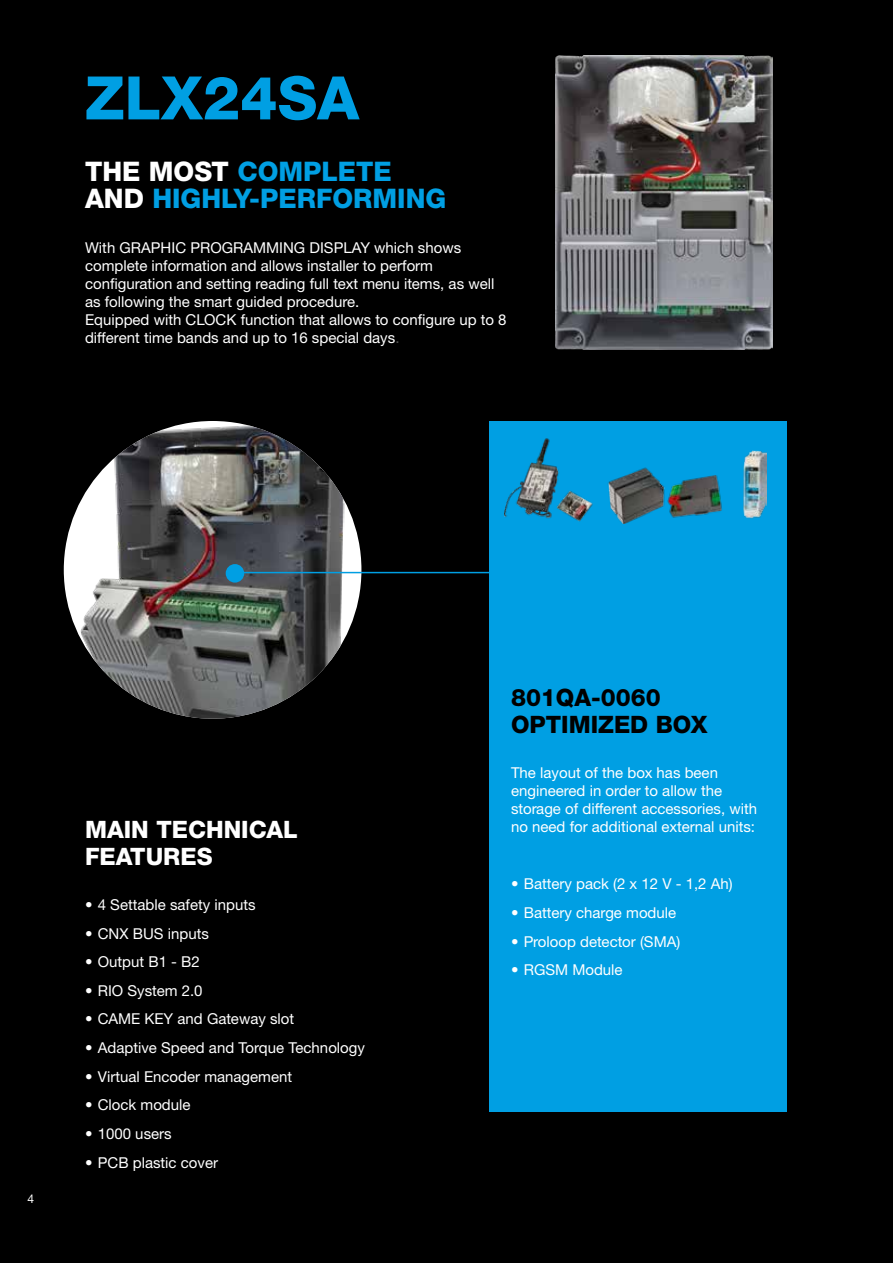
<style>
.page{position:relative;width:893px;height:1263px;background:#000}
.page>*{position:absolute;margin:0;border:0;box-sizing:border-box;transform-origin:0 0}
.t1{font:800 60px "Helvetica Neue LTW1 G";color:#009fe3}
.t2{font:800 27px/27px "Helvetica Neue LTW1 G";color:#009fe3}
.t3{font:800 24px/27px "Helvetica Neue LTW1 G";color:#000}
.t4{font:800 24px/27px "Helvetica Neue LTW1 G";color:#fff}
.t5{font:15px/18px "Helvetica Neue LTW1 G";color:#fff}
.t6{font:12px "Helvetica Neue LTW1 G";color:#fff}
.s1{color:#fff}
.s2{color:#575756}
</style>
<div class="page">
<img style="left:556px;top:55px;width:217px;height:294px">
<div style="left:64px;top:421px;width:297px;height:298px;background:#fff;border-radius:50%"></div>
<img style="left:81px;top:421px;width:263px;height:298px">
<hr style="left:235px;top:572px;width:552px;height:1px;background:#009fe3">
<div style="left:226px;top:564px;width:18px;height:19px;background:#009fe3;border-radius:50%"></div>
<div style="left:489px;top:421px;width:298px;height:691px;background:#009fe3"></div>
<img style="left:504px;top:438px;width:262px;height:86px">
<h1 class="t1" style="left:85px;top:62px;width:276px">ZLX24SA</h1>
<h2 class="t2" style="left:85px;top:158px;width:363px"><span class="s1">THE MOST</span> COMPLETE<br><span class="s1">AND</span> HIGHLY-PERFORMING</h2>
<p class="t5" style="left:85px;top:238px;width:423px">With GRAPHIC PROGRAMMING DISPLAY which shows complete information and allows installer to perform configuration and setting reading full text menu items, as well as following the smart guided procedure.<br>Equipped with CLOCK function that allows to configure up to 8 different time bands and up to 16 special days<span class="s2">.</span></p>
<p class="t6" style="left:28px;top:1192px;width:8px">4</p>
<h3 class="t4" style="left:85px;top:816px;width:214px">MAIN TECHNICAL<br>FEATURES</h3>
<p class="t5" style="left:85px;top:895px;width:172px">• 4 Settable safety inputs</p>
<p class="t5" style="left:85px;top:924px;width:125px">• CNX BUS inputs</p>
<p class="t5" style="left:85px;top:953px;width:116px">• Output B1 - B2</p>
<p class="t5" style="left:85px;top:981px;width:119px">• RIO System 2.0</p>
<p class="t5" style="left:85px;top:1010px;width:211px">• CAME KEY and Gateway slot</p>
<p class="t5" style="left:85px;top:1039px;width:281px">• Adaptive Speed and Torque Technology</p>
<p class="t5" style="left:85px;top:1067px;width:209px">• Virtual Encoder management</p>
<p class="t5" style="left:85px;top:1096px;width:107px">• Clock module</p>
<p class="t5" style="left:85px;top:1124px;width:88px">• 1000 users</p>
<p class="t5" style="left:85px;top:1153px;width:135px">• PCB plastic cover</p>
<h3 class="t3" style="left:511px;top:684px;width:198px">801QA-0060<br>OPTIMIZED BOX</h3>
<p class="t5" style="left:511px;top:764px;width:248px">The layout of the box has been engineered in order to allow the storage of different accessories, with no need for additional external units:</p>
<p class="t5" style="left:511px;top:875px;width:223px">• Battery pack (2 x 12 V - 1,2 Ah)</p>
<p class="t5" style="left:511px;top:903px;width:167px">• Battery charge module</p>
<p class="t5" style="left:511px;top:932px;width:171px">• Proloop detector (SMA)</p>
<p class="t5" style="left:511px;top:961px;width:113px">• RGSM Module</p>
</div>
